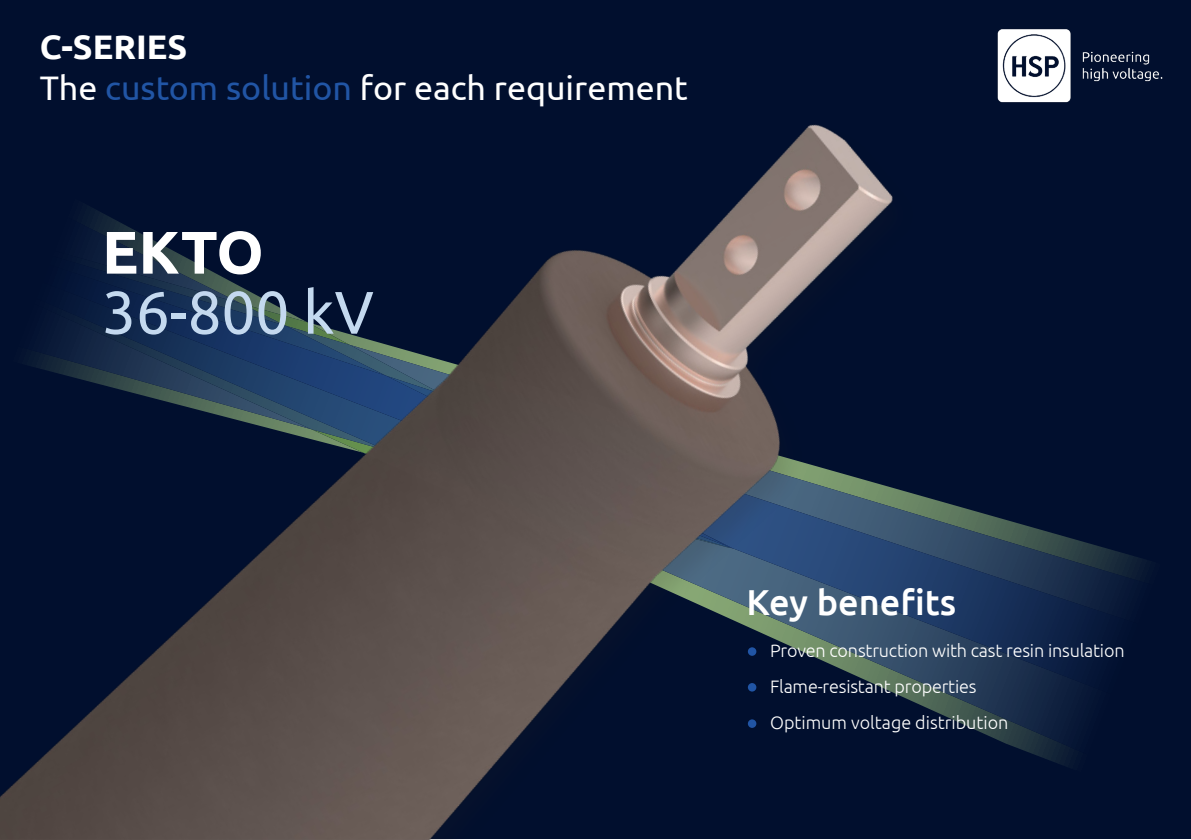
<style>
.page{position:relative;width:1191px;height:840px;background:#fff}
.page>*{position:absolute;margin:0;border:0;box-sizing:border-box;transform-origin:0 0}
.t1{font:60px "Ubuntu";color:#c4d9ef}
.t2{font:700 60px "Ubuntu";color:#fff}
.t3{font:500 36px "Ubuntu";color:#fff}
.t4{font:34px "Ubuntu";color:#fff}
.t5{font:700 34px "Ubuntu";color:#fff}
.t6{font:300 18px/36px "Ubuntu";letter-spacing:-.01em;color:#fff}
.s1{color:#2155a5}
</style>
<div class="page">
<div style="left:0;top:0;width:1191px;height:838px;background:#010f2e"></div>
<svg style="left:1099px;top:546px;width:48px;height:99px"></svg>
<img style="left:0;top:124px;width:1099px;height:715px">
<div style="left:748px;top:647px;width:8px;height:8px;background:#2155a5;border-radius:50%"></div>
<div style="left:748px;top:682px;width:8px;height:9px;background:#2155a5;border-radius:50%"></div>
<img style="left:982px;top:29px;width:181px;height:101px">
<div style="left:748px;top:719px;width:8px;height:8px;background:#2155a5;border-radius:50%"></div>
<h3 class="t5" style="left:40px;top:26px;width:149px">C-SERIES</h3>
<h3 class="t4" style="left:40px;top:67px;width:649px">The <span class="s1">custom solution</span> for each requirement</h3>
<h1 class="t2" style="left:102px;top:216px;width:163px">EKTO</h1>
<h1 class="t1" style="left:102px;top:276px;width:273px">36-800 kV</h1>
<h2 class="t3" style="left:746px;top:579px;width:211px">Key benefits</h2>
<p class="t6" style="left:770px;top:632px;width:356px">Proven construction with cast resin insulation<br>Flame-resistant properties<br>Optimum voltage distribution</p>
</div>
